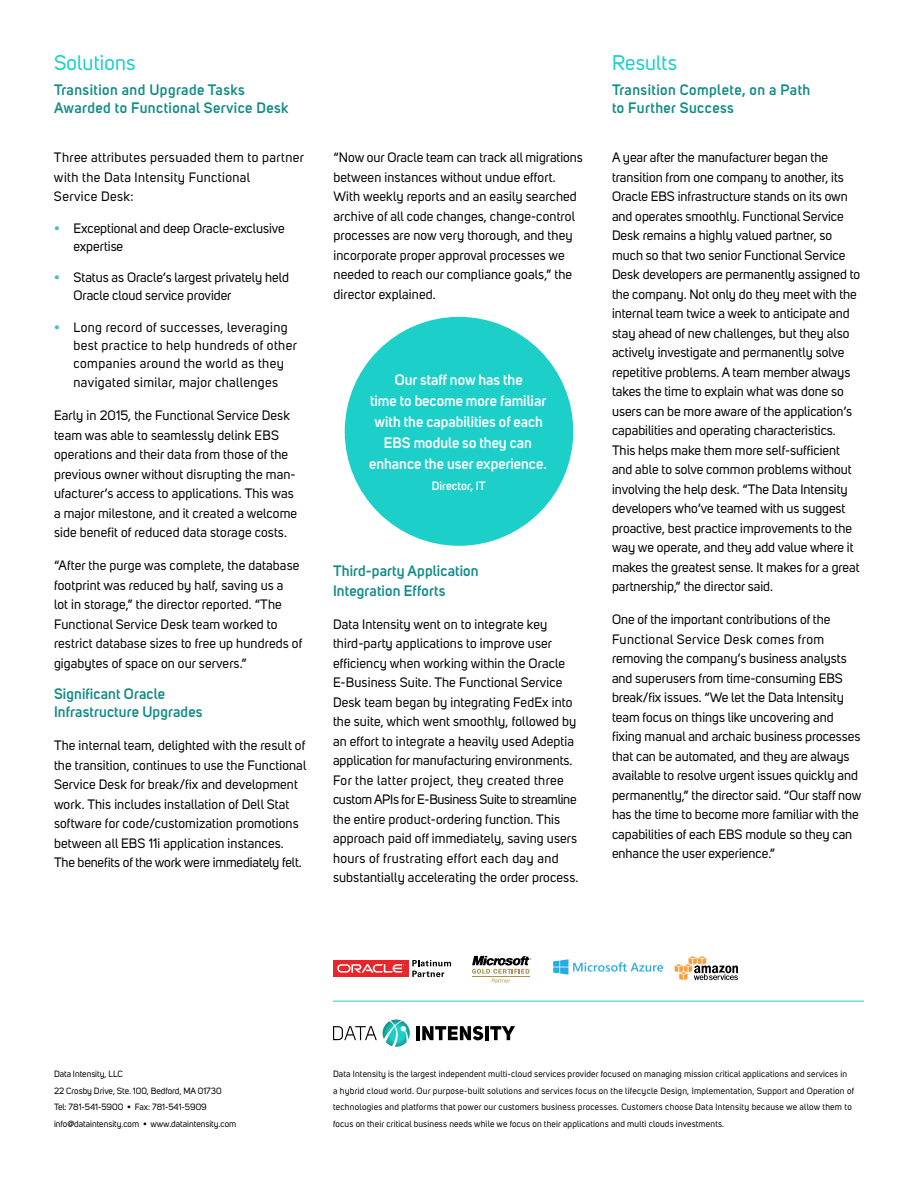
<style>
.page{position:relative;width:918px;height:1188px;background:#fff}
.page>*{position:absolute;margin:0;border:0;box-sizing:border-box;transform-origin:0 0}
.t1{font:21px "Uni Sans";letter-spacing:.01em;color:#1ccfc9}
.t2{font:600 15px/18px "Uni Sans";letter-spacing:.015em;color:#138c88}
.Capped_List_Caps{font:600 15px/21px "Uni Sans";color:#fff;text-align:center}
.t3{font:13.5px/19.5px "Uni Sans";color:#000}
.t4{font:13.5px/19.5px "Uni Sans";letter-spacing:.03em;color:#000}
.Capped_List_Caps-2{font:600 12px "Uni Sans";color:#fff}
.t5{font:9px/16.5px "Uni Sans";letter-spacing:.02em;color:#000}
.t6{font:9px "Uni Sans";color:#000}
.s1{color:#43c1c0}
</style>
<div class="page">
<hr style="left:333px;top:1001px;width:531px;height:1px;background:#1ccfc9">
<div style="left:345px;top:317px;width:228px;height:229px;background:#1ccfc9;border-radius:50%"></div>
<svg style="left:333px;top:1026px;width:44px;height:14px"></svg>
<hr style="left:416px;top:1026px;width:4px;height:14px;background:#000">
<svg style="left:422px;top:1026px;width:61px;height:14px"></svg>
<hr style="left:485px;top:1026px;width:4px;height:14px;background:#000">
<svg style="left:490px;top:1026px;width:25px;height:14px"></svg>
<svg style="left:383px;top:1020px;width:27px;height:27px"></svg>
<div style="left:333px;top:960px;width:75px;height:17px;background:#e92529"></div>
<svg style="left:337px;top:964px;width:67px;height:9px"></svg>
<svg style="left:412px;top:960px;width:39px;height:17px"></svg>
<svg style="left:472px;top:956px;width:59px;height:27px"></svg>
<svg style="left:675px;top:956px;width:63px;height:24px"></svg>
<svg style="left:553px;top:959px;width:110px;height:16px"></svg>
<p class="t1" style="left:54px;top:50px;width:83px">Solutions</p>
<p class="t2" style="left:54px;top:80px;width:236px">Transition and Upgrade Tasks<br>Awarded to Functional Service Desk</p>
<p class="t4" style="left:54px;top:148px;width:252px">Three attributes persuaded them to partner with the Data Intensity Functional<br>Service Desk:</p>
<p class="t3" style="left:74px;top:219px;width:213px;line-height:18px;text-indent:-20px"><span class="s1">•</span> Exceptional and deep Oracle-exclusive expertise</p>
<p class="t3" style="left:74px;top:269px;width:217px;line-height:18px;text-indent:-20px"><span class="s1">•</span> Status as Oracle’s largest privately held<br>Oracle cloud service provider</p>
<p class="t4" style="left:74px;top:318px;width:225px;line-height:18px;text-indent:-20px"><span class="s1">•</span> Long record of successes, leveraging best practice to help hundreds of other companies around the world as they</p>
<p class="t4" style="left:74px;top:373px;width:206px">navigated similar, major challenges</p>
<p class="t3" style="left:54px;top:406px;width:245px">Early in 2015, the Functional Service Desk team was able to seamlessly delink EBS operations and their data from those of the previous owner without disrupting the man&shy;ufacturer’s access to applications. This was a major milestone, and it created a welcome side benefit of reduced data storage costs.</p>
<p class="t3" style="left:54px;top:556px;width:250px">“After the purge was complete, the database footprint was reduced by half, saving us a<br>lot in storage,” the director reported. “The Functional Service Desk team worked to restrict database sizes to free up hundreds of gigabytes of space on our servers.”</p>
<p class="t2" style="left:54px;top:685px;width:150px">Significant Oracle<br>Infrastructure Upgrades</p>
<p class="t3" style="left:54px;top:736px;width:254px">The internal team, delighted with the result of the transition, continues to use the Functional Service Desk for break/fix and development work. This includes installation of Dell Stat software for code/customization promotions between all EBS 11i application instances.<br>The benefits of the work were immediately felt.</p>
<p class="t3" style="left:334px;top:148px;width:251px">“Now our Oracle team can track all migrations between instances without undue effort.<br>With weekly reports and an easily searched archive of all code changes, change-control processes are now very thorough, and they incorporate proper approval processes we needed to reach our compliance goals,” the director explained.</p>
<p class="Capped_List_Caps" style="left:369px;top:369px;width:179px">Our staff now has the<br>time to become more familiar with the capabilities of each<br>EBS module so they can enhance the user experience.</p>
<p class="Capped_List_Caps-2" style="left:432px;top:478px;width:55px">Director, IT</p>
<p class="t2" style="left:333px;top:562px;width:147px;line-height:19.5px">Third-party Application<br>Integration Efforts</p>
<p class="t3" style="left:333px;top:615px;width:247px">Data Intensity went on to integrate key third-party applications to improve user efficiency when working within the Oracle E-Business Suite. The Functional Service Desk team began by integrating FedEx into the suite, which went smoothly, followed by an effort to integrate a heavily used Adeptia application for manufacturing environments.<br>For the latter project, they created three custom APIs for E-Business Suite to streamline the entire product-ordering function. This approach paid off immediately, saving users hours of frustrating effort each day and substantially accelerating the order process.</p>
<p class="t1" style="left:612px;top:50px;width:67px">Results</p>
<p class="t2" style="left:612px;top:80px;width:200px">Transition Complete, on a Path to Further Success</p>
<p class="t3" style="left:612px;top:148px;width:250px">A year after the manufacturer began the transition from one company to another, its Oracle EBS infrastructure stands on its own and operates smoothly. Functional Service Desk remains a highly valued partner, so much so that two senior Functional Service Desk developers are permanently assigned to the company. Not only do they meet with the internal team twice a week to anticipate and stay ahead of new challenges, but they also actively investigate and permanently solve repetitive problems. A team member always takes the time to explain what was done so users can be more aware of the application’s capabilities and operating characteristics.<br>This helps make them more self-sufficient and able to solve common problems without involving the help desk. “The Data Intensity developers who’ve teamed with us suggest proactive, best practice improvements to the way we operate, and they add value where it makes the greatest sense. It makes for a great partnership,” the director said.</p>
<p class="t3" style="left:612px;top:610px;width:251px">One of the important contributions of the Functional Service Desk comes from removing the company’s business analysts and superusers from time-consuming EBS break/fix issues. “We let the Data Intensity team focus on things like uncovering and fixing manual and archaic business processes that can be automated, and they are always available to resolve urgent issues quickly and permanently,” the director said. “Our staff now has the time to become more familiar with the capabilities of each EBS module so they can enhance the user experience.”</p>
<p class="t6" style="left:54px;top:1069px;width:70px">Data Intensity, LLC</p>
<p class="t6" style="left:54px;top:1085px;width:169px">22 Crosby Drive, Ste. 100, Bedford, MA 01730</p>
<p class="t6" style="left:54px;top:1102px;width:154px">Tel: 781-541-5900 • Fax: 781-541-5909</p>
<p class="t6" style="left:54px;top:1118px;width:184px">info@dataintensity.com • www.dataintensity.com</p>
<p class="t5" style="left:333px;top:1066px;width:523px">Data Intensity is the largest independent multi-cloud services provider focused on managing mission critical applications and services in<br>a hybrid cloud world. Our purpose-built solutions and services focus on the lifecycle Design, Implementation, Support and Operation of technologies and platforms that power our customers business processes. Customers choose Data Intensity because we allow them to focus on their critical business needs while we focus on their applications and multi clouds investments.</p>
</div>
